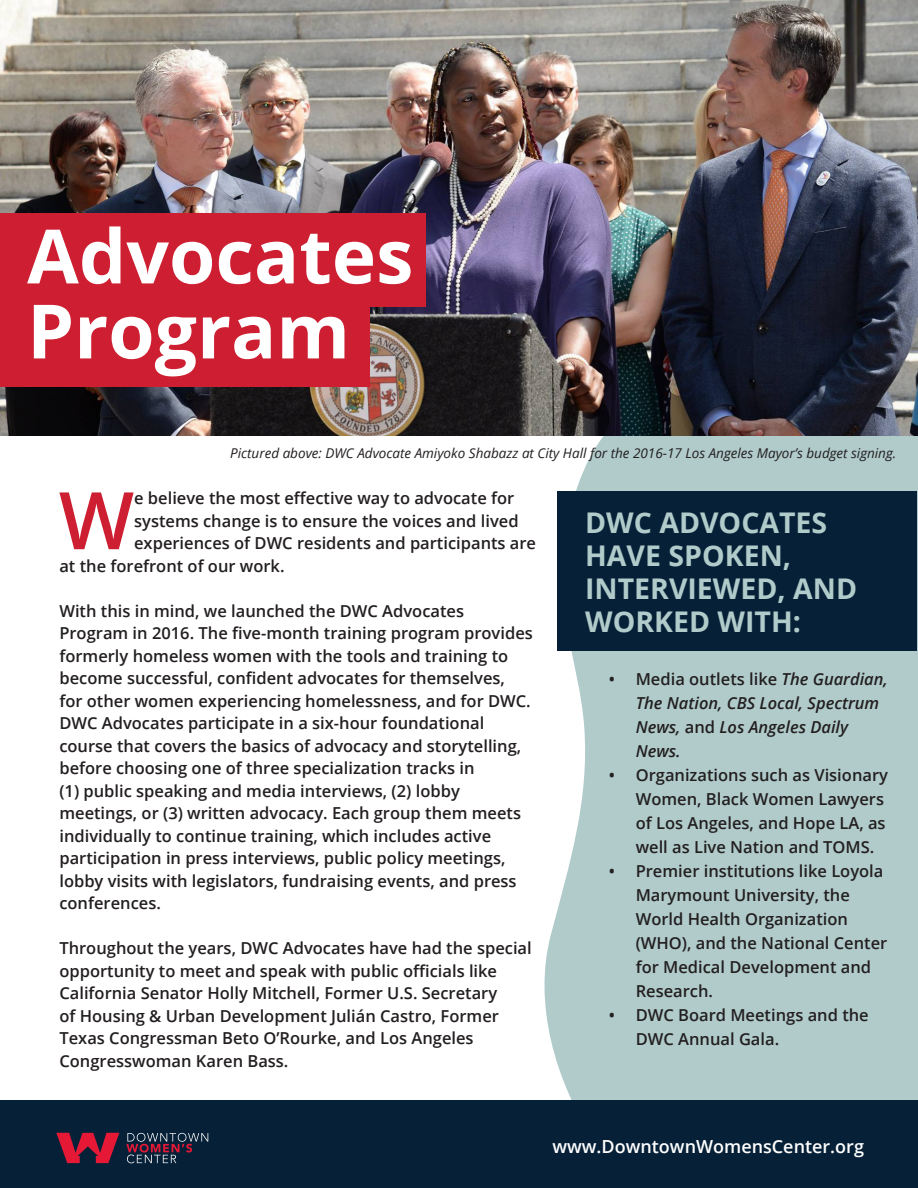
<style>
.page{position:relative;width:918px;height:1188px;background:#fff}
.page>*{position:absolute;margin:0;border:0;box-sizing:border-box;transform-origin:0 0}
.t1{font:600 79.5px "Open Sans";color:#cd1f31}
.t2{font:700 75px/75px "Open Sans";color:#fff}
.t3{font:700 28.5px/33px "Open Sans";color:#b1cbcb}
.t4{font:600 18px "Open Sans";color:#fff}
.t5{font:600 16.5px/22.5px "Open Sans";color:#231f20}
.t6{font:italic 600 16.5px/24px "Open Sans";color:#231f20}
.t7{font:italic 13.5px "Open Sans";color:#231f20}
.s1{font-style:normal}
</style>
<div class="page">
<svg style="left:533px;top:436px;width:385px;height:665px;background:#b9d0d0"></svg>
<div style="left:733px;top:763px;width:124px;height:11px;background:#b1cbcb"></div>
<div style="left:736px;top:789px;width:133px;height:10px;background:#b1cbcb"></div>
<div style="left:728px;top:662px;width:43px;height:10px;background:#b1cbcb"></div>
<div style="left:738px;top:844px;width:68px;height:10px;background:#b1cbcb"></div>
<div style="left:736px;top:1037px;width:128px;height:10px;background:#b1cbcb"></div>
<div style="left:734px;top:1060px;width:142px;height:10px;background:#b1cbcb"></div>
<div style="left:728px;top:682px;width:124px;height:10px;background:#b1cbcb"></div>
<div style="left:738px;top:866px;width:68px;height:10px;background:#b1cbcb"></div>
<div style="left:736px;top:956px;width:121px;height:10px;background:#b1cbcb"></div>
<div style="left:728px;top:708px;width:99px;height:10px;background:#b1cbcb"></div>
<div style="left:738px;top:892px;width:119px;height:10px;background:#b1cbcb"></div>
<div style="left:734px;top:980px;width:84px;height:10px;background:#b1cbcb"></div>
<img style="left:0;top:0;width:918px;height:436px">
<div style="left:0;top:213px;width:425px;height:94px;background:#cd1f31"></div>
<div style="left:0;top:293px;width:369px;height:93px;background:#cd1f31"></div>
<div style="left:557px;top:492px;width:360px;height:159px;background:#062037"></div>
<div style="left:0;top:1101px;width:918px;height:87px;background:#062037"></div>
<svg style="left:56px;top:1133px;width:63px;height:30px"></svg>
<svg style="left:126px;top:1133px;width:82px;height:30px"></svg>
<h2 class="t2" style="left:27px;top:226px;width:388px">Advocates<br>Program</h2>
<p class="t7" style="left:230px;top:447px;width:668px">Pictured above: DWC Advocate Amiyoko Shabazz at City Hall for the 2016-17 Los Angeles Mayor’s budget signing.</p>
<h1 class="t1" style="left:59px;top:475px;width:77px">W</h1>
<p class="t5" style="left:134px;top:487px;width:382px">e believe the most effective way to advocate for</p>
<p class="t5" style="left:134px;top:509px;width:386px">systems change is to ensure the voices and lived</p>
<p class="t5" style="left:134px;top:532px;width:403px">experiences of DWC residents and participants are</p>
<p class="t5" style="left:59px;top:554px;width:227px">at the forefront of our work.</p>
<p class="t5" style="left:59px;top:599px;width:475px">With this in mind, we launched the DWC Advocates Program in 2016. The five-month training program provides formerly homeless women with the tools and training to become successful, confident advocates for themselves,<br>for other women experiencing homelessness, and for DWC.<br>DWC Advocates participate in a six-hour foundational course that covers the basics of advocacy and storytelling, before choosing one of three specialization tracks in<br>(1) public speaking and media interviews, (2) lobby meetings, or (3) written advocacy. Each group them meets individually to continue training, which includes active participation in press interviews, public policy meetings, lobby visits with legislators, fundraising events, and press conferences.</p>
<p class="t5" style="left:59px;top:937px;width:474px">Throughout the years, DWC Advocates have had the special opportunity to meet and speak with public officials like California Senator Holly Mitchell, Former U.S. Secretary<br>of Housing &amp; Urban Development Julián Castro, Former Texas Congressman Beto O’Rourke, and Los Angeles Congresswoman Karen Bass.</p>
<h3 class="t3" style="left:585px;top:509px;width:274px">DWC ADVOCATES<br>HAVE SPOKEN,<br>INTERVIEWED, AND<br>WORKED WITH:</h3>
<p class="t6" style="left:636px;top:669px;width:254px;text-indent:-27px"><span class="s1">• Media outlets like</span> The Guardian,<br>The Nation, CBS Local, Spectrum<br>News, <span class="s1">and</span> Los Angeles Daily<br>News.</p>
<p class="t5" style="left:636px;top:763px;width:254px;line-height:24px;text-indent:-27px">• Organizations such as Visionary<br>Women, Black Women Lawyers of Los Angeles, and Hope LA, as well as Live Nation and TOMS.</p>
<p class="t5" style="left:636px;top:859px;width:253px;line-height:24px;text-indent:-27px">• Premier institutions like Loyola<br>Marymount University, the<br>World Health Organization (WHO), and the National Center for Medical Development and<br>Research.</p>
<p class="t5" style="left:636px;top:1003px;width:235px;line-height:24px;text-indent:-27px">• DWC Board Meetings and the<br>DWC Annual Gala.</p>
<p class="t4" style="left:552px;top:1134px;width:313px">www.DowntownWomensCenter.org</p>
</div>
